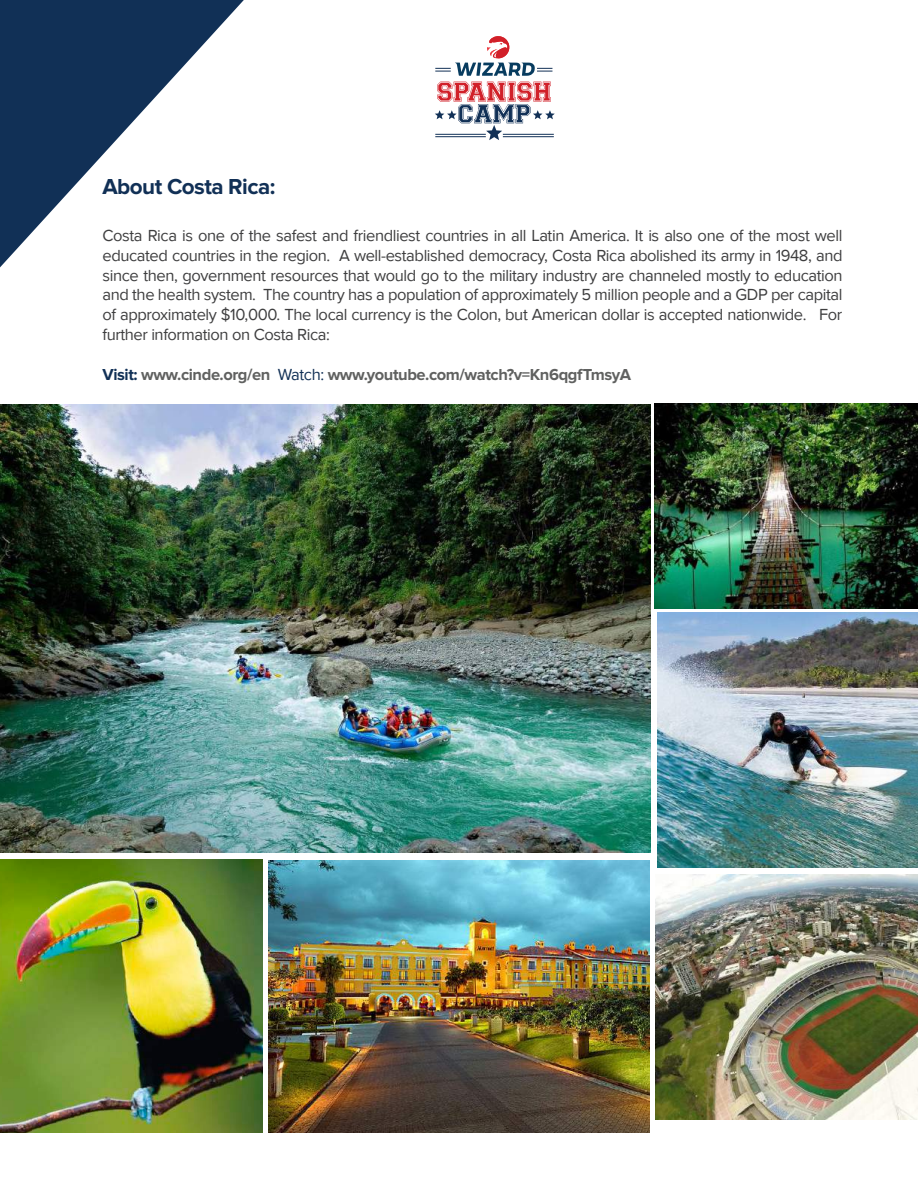
<style>
.page{position:relative;width:918px;height:1188px;background:#fff}
.page>*{position:absolute;margin:0;border:0;box-sizing:border-box;transform-origin:0 0}
.t1{font:700 22.5px "Proxima Nova";letter-spacing:-.025em;color:#113056}
.t2{font:16.5px/19.8px "Proxima Nova";letter-spacing:-.025em;color:#3e3e3f;text-align:justify}
.t3{font:700 16.5px "Proxima Nova";letter-spacing:-.025em;color:#606160}
.s1{color:#113056}
.s2{font-weight:400;color:#113056}
</style>
<div class="page">
<svg style="left:0;top:0;width:244px;height:267px;fill:#113056"></svg>
<svg style="left:435px;top:82px;width:120px;height:58px"></svg>
<hr style="left:435px;top:134px;width:51px;height:1px;background:#113056">
<hr style="left:435px;top:136px;width:51px;height:1px;background:#113056">
<svg style="left:435px;top:36px;width:117px;height:40px"></svg>
<hr style="left:503px;top:134px;width:51px;height:1px;background:#113056">
<hr style="left:503px;top:136px;width:51px;height:1px;background:#113056">
<img style="left:0;top:405px;width:650px;height:448px">
<img style="left:649px;top:875px;width:269px;height:245px">
<img style="left:655px;top:404px;width:263px;height:204px">
<img style="left:0;top:860px;width:263px;height:273px">
<img style="left:269px;top:861px;width:380px;height:272px">
<img style="left:658px;top:613px;width:260px;height:255px">
<div style="left:650px;top:868px;width:5px;height:265px;background:#fff"></div>
<h1 class="t1" style="left:102px;top:174px;width:174px">About Costa Rica:</h1>
<p class="t2" style="left:102px;top:225px;width:742px">Costa Rica is one of the safest and friendliest countries in all Latin America. It is also one of the most well educated countries in the region. A well-established democracy, Costa Rica abolished its army in 1948, and since then, government resources that would go to the military industry are channeled mostly to education and the health system. The country has a population of approximately 5 million people and a GDP per capital of approximately $10,000. The local currency is the Colon, but American dollar is accepted nationwide. For further information on Costa Rica:</p>
<p class="t3" style="left:102px;top:365px;width:530px"><span class="s1">Visit:</span> www.cinde.org/en <span class="s2">Watch:</span> www.youtube.com/watch?v=Kn6qgfTmsyA</p>
</div>
